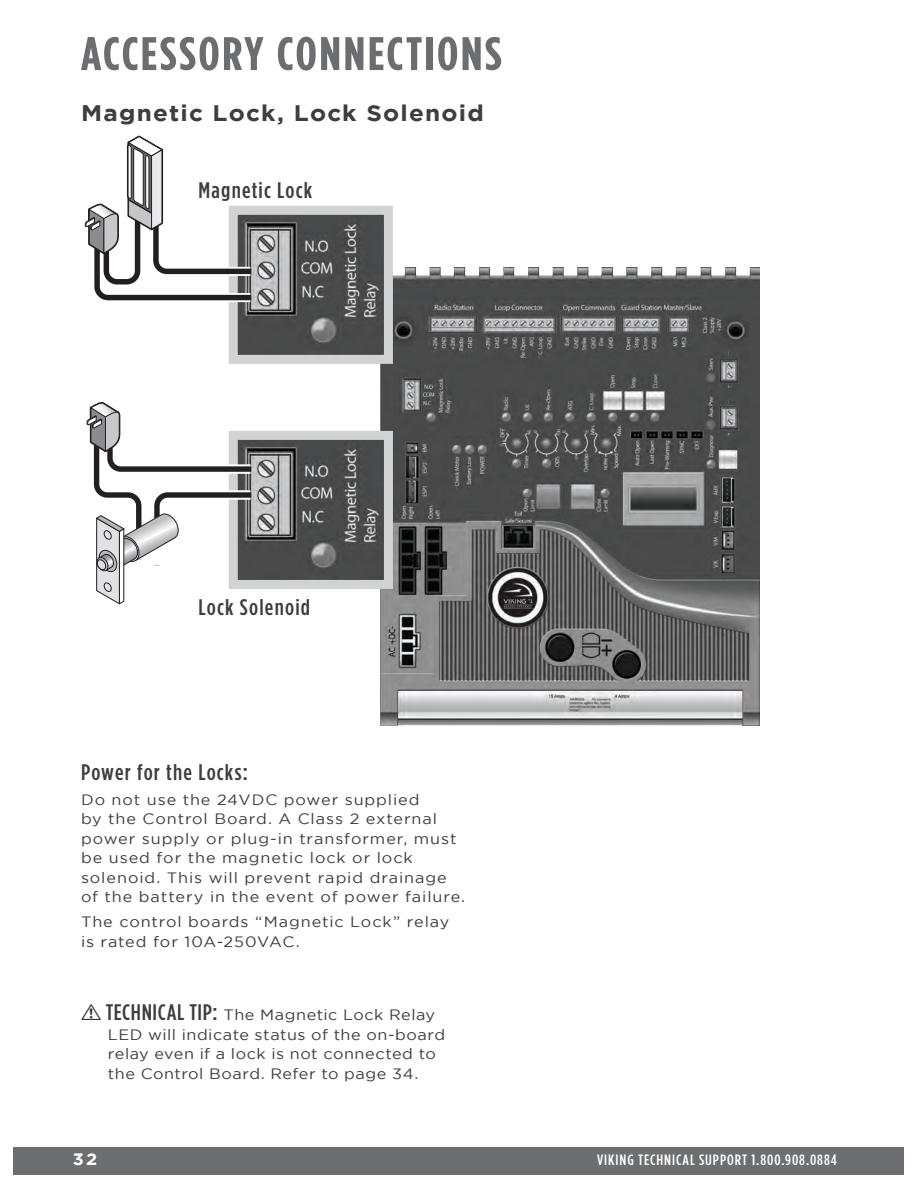
<style>
.page{position:relative;width:918px;height:1188px;background:#fff}
.page>*{position:absolute;margin:0;border:0;box-sizing:border-box;transform-origin:0 0}
.t1{font:700 47.1px "Gotham Condensed";letter-spacing:.05em;color:#6c6d70;scale:1.08 1}
.t2{font:500 22.5px "Gotham Condensed";letter-spacing:.05em;color:#3e3e3f;scale:1.08 1}
.t3{font:700 22.5px "Gotham";letter-spacing:.05em;color:#3e3e3f;scale:1.08 1}
.t4{font:700 16.5px "Gotham";color:#fff;scale:1.08 1}
.t5{font:15px/19.5px "Gotham";letter-spacing:.05em;color:#3e3e3f;scale:1.08 1}
.t6{font:15px/19.5px "Gotham";letter-spacing:.03em;color:#3e3e3f;scale:1.08 1}
.t7{font:500 15px "Gotham Condensed";letter-spacing:.06em;color:#fff;scale:1.08 1}
.s1{font-family:"Hazard";font-size:22.5px;color:#353738}
.s2{font-family:"Gotham Condensed";font-weight:500;font-size:22.5px}
</style>
<div class="page">
<div style="left:14px;top:1147px;width:890px;height:27px;background:#6d6e71"></div>
<img style="left:380px;top:268px;width:379px;height:457px">
<svg style="left:85px;top:136px;width:312px;height:232px"></svg>
<svg style="left:86px;top:402px;width:311px;height:202px"></svg>
<h1 class="t1" style="left:81px;top:27px;width:391px">ACCESSORY CONNECTIONS</h1>
<h2 class="t3" style="left:81px;top:100px;width:374px">Magnetic Lock, Lock Solenoid</h2>
<h2 class="t2" style="left:199px;top:178px;width:107px">Magnetic Lock</h2>
<h2 class="t2" style="left:199px;top:595px;width:105px">Lock Solenoid</h2>
<h2 class="t2" style="left:81px;top:760px;width:156px">Power for the Locks:</h2>
<p class="t5" style="left:81px;top:790px;width:357px">Do not use the 24VDC power supplied<br>by the Control Board. A Class 2 external power supply or plug-in transformer, must be used for the magnetic lock or lock solenoid. This will prevent rapid drainage of the battery in the event of power failure.</p>
<p class="t5" style="left:81px;top:912px;width:343px">The control boards “Magnetic Lock” relay is rated for 10A-250VAC.</p>
<p class="t6" style="left:108px;top:1005px;width:314px;text-indent:-27px"><span class="s1">!</span> <span class="s2">TECHNICAL TIP:</span> The Magnetic Lock Relay LED will indicate status of the on-board relay even if a lock is not connected to the Control Board. Refer to page 34.</p>
<p class="t4" style="left:73px;top:1149px;width:24px">32</p>
<p class="t7" style="left:597px;top:1151px;width:224px">VIKING TECHNICAL SUPPORT 1.800.908.0884</p>
</div>
